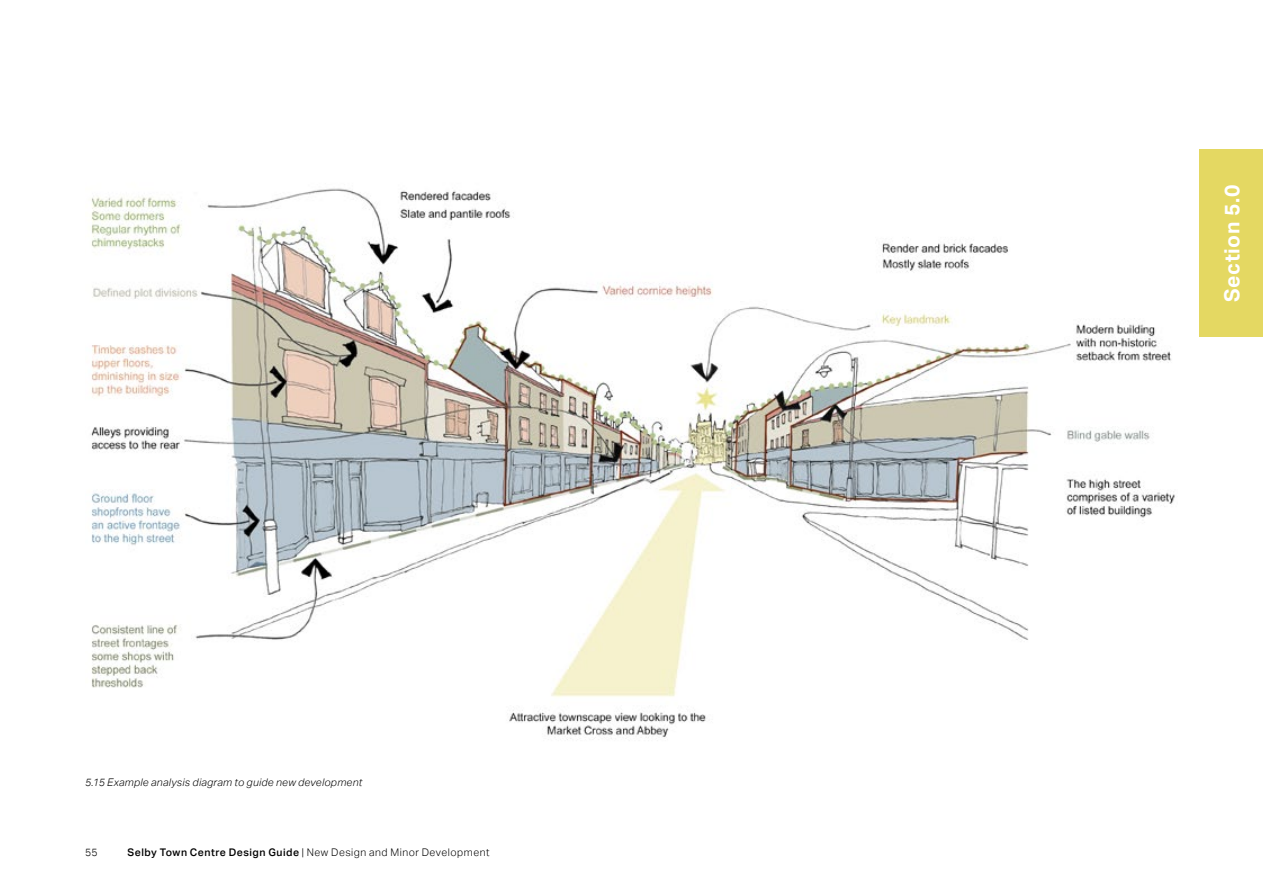
<style>
.page{position:relative;width:1263px;height:893px;background:#fff}
.page>*{position:absolute;margin:0;border:0;box-sizing:border-box;transform-origin:0 0}
.t1{font:700 21px "Aktiv Grotesk";letter-spacing:.025em;color:#fff}
.t2{font:300 10.5px "Aktiv Grotesk";letter-spacing:.05em;color:#000}
.t3{font:italic 300 10.5px "Aktiv Grotesk";letter-spacing:.025em;color:#000}
.s1{font-weight:500}
</style>
<div class="page">
<div style="left:1199px;top:150px;width:64px;height:187px;background:#e4d862"></div>
<img style="left:90px;top:188px;width:1085px;height:552px">
<p class="t3" style="left:85px;top:776px;width:279px">5.15 Example analysis diagram to guide new development</p>
<p class="t2" style="left:85px;top:846px;width:14px">55</p>
<p class="t2" style="left:128px;top:846px;width:364px"><span class="s1">Selby Town Centre Design Guide</span> | New Design and Minor Development</p>
<h1 class="t1" style="left:1220px;top:302px;width:118px;rotate:-90deg">Section 5.0</h1>
</div>
